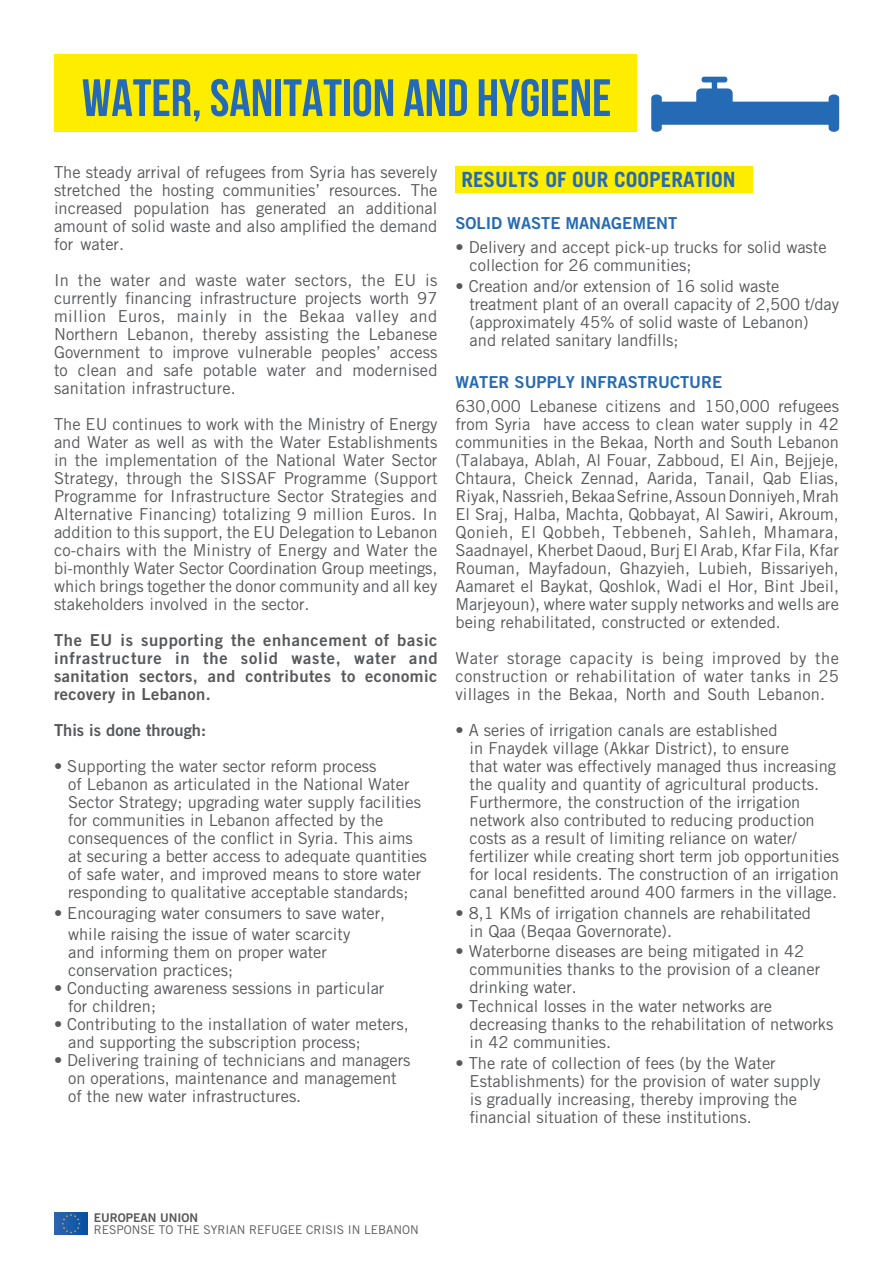
<style>
.page{position:relative;width:893px;height:1263px;background:#fff}
.page>*{position:absolute;margin:0;border:0;box-sizing:border-box;transform-origin:0 0}
.EU_Body_Text{font:700 52.5px "Bebas Neue";color:#246ab4}
.EU_Body_Text-2{font:700 21px "Trade Gothic LT Std";color:#246ab4}
.EU_Body_Text-3{font:16.5px/18px "Trade Gothic LT Std";color:#57585a}
.EU_Body_Text-4{font:16.5px/18px "Trade Gothic LT Std Bd 2";letter-spacing:.025em;color:#57585a;text-align:justify}
.EU_Body_Text-5{font:16.5px "Trade Gothic LT Std Bd 2";color:#246ab4}
.EU_Body_Text-6{font:16.5px "Trade Gothic LT Std Bd 2";color:#57585a}
.EU_Body_Text-7{font:12px "Trade Gothic LT Std";color:#57585a}
.EU_Body_Text-8{font:12px "Trade Gothic LT Std Bd 2";color:#57585a}
</style>
<div class="page">
<div style="left:455px;top:166px;width:298px;height:26px;background:#ffed00"></div>
<div style="left:54px;top:54px;width:582px;height:78px;background:#ffed00"></div>
<svg style="left:651px;top:77px;width:188px;height:55px"></svg>
<img style="left:54px;top:1213px;width:34px;height:21px">
<p class="EU_Body_Text" style="left:82px;top:69px;width:531px">WATER, SANITATION AND HYGIENE</p>
<p class="EU_Body_Text-3" style="left:54px;top:163px;width:385px;text-align:justify">The steady arrival of refugees from Syria has severely stretched the hosting communities’ resources. The increased population has generated an additional amount of solid waste and also amplified the demand for water.</p>
<p class="EU_Body_Text-3" style="left:54px;top:271px;width:385px;text-align:justify">In the water and waste water sectors, the EU is currently financing infrastructure projects worth 97 million Euros, mainly in the Bekaa valley and Northern Lebanon, thereby assisting the Lebanese Government to improve vulnerable peoples’ access to clean and safe potable water and modernised sanitation infrastructure.</p>
<p class="EU_Body_Text-3" style="left:54px;top:415px;width:385px;text-align:justify">The EU continues to work with the Ministry of Energy and Water as well as with the Water Establishments in the implementation of the National Water Sector Strategy, through the SISSAF Programme (Support Programme for Infrastructure Sector Strategies and Alternative Financing) totalizing 9 million Euros. In addition to this support, the EU Delegation to Lebanon co-chairs with the Ministry of Energy and Water the bi-monthly Water Sector Coordination Group meetings, which brings together the donor community and all key stakeholders involved in the sector.</p>
<p class="EU_Body_Text-4" style="left:54px;top:631px;width:385px">The EU is supporting the enhancement of basic infrastructure in the solid waste, water and sanitation sectors, and contributes to economic recovery in Lebanon.</p>
<p class="EU_Body_Text-6" style="left:54px;top:720px;width:154px">This is done through:</p>
<p class="EU_Body_Text-3" style="left:68px;top:757px;width:354px;text-indent:-14px">• Supporting the water sector reform process<br>of Lebanon as articulated in the National Water<br>Sector Strategy; upgrading water supply facilities</p>
<p class="EU_Body_Text-3" style="left:68px;top:811px;width:317px">for communities in Lebanon affected by the</p>
<p class="EU_Body_Text-3" style="left:68px;top:829px;width:346px">consequences of the conflict in Syria. This aims</p>
<p class="EU_Body_Text-3" style="left:68px;top:847px;width:360px">at securing a better access to adequate quantities</p>
<p class="EU_Body_Text-3" style="left:68px;top:865px;width:355px">of safe water, and improved means to store water</p>
<p class="EU_Body_Text-3" style="left:68px;top:883px;width:342px">responding to qualitative acceptable standards;</p>
<p class="EU_Body_Text-3" style="left:68px;top:902px;width:319px;line-height:21px;text-indent:-14px">• Encouraging water consumers to save water, while raising the issue of water scarcity</p>
<p class="EU_Body_Text-3" style="left:68px;top:943px;width:260px">and informing them on proper water conservation practices;</p>
<p class="EU_Body_Text-3" style="left:68px;top:979px;width:318px;text-indent:-14px">• Conducting awareness sessions in particular for children;</p>
<p class="EU_Body_Text-3" style="left:54px;top:1015px;width:356px">• Contributing to the installation of water meters,</p>
<p class="EU_Body_Text-3" style="left:68px;top:1033px;width:294px">and supporting the subscription process;</p>
<p class="EU_Body_Text-3" style="left:54px;top:1051px;width:358px;text-align:center">• Delivering training of technicians and managers on operations, maintenance and management</p>
<p class="EU_Body_Text-3" style="left:68px;top:1087px;width:235px">of the new water infrastructures.</p>
<p class="EU_Body_Text-2" style="left:461px;top:167px;width:276px">RESULTS OF OUR COOPERATION</p>
<p class="EU_Body_Text-5" style="left:455px;top:213px;width:223px">SOLID WASTE MANAGEMENT</p>
<p class="EU_Body_Text-3" style="left:470px;top:238px;width:359px;text-indent:-14px">• Delivery and accept pick-up trucks for solid waste collection for 26 communities;</p>
<p class="EU_Body_Text-3" style="left:455px;top:277px;width:325px">• Creation and/or extension of 16 solid waste</p>
<p class="EU_Body_Text-3" style="left:470px;top:295px;width:371px">treatment plant of an overall capacity of 2,500 t/day (approximately 45% of solid waste of Lebanon) and related sanitary landfills;</p>
<p class="EU_Body_Text-5" style="left:455px;top:372px;width:268px">WATER SUPPLY INFRASTRUCTURE</p>
<p class="EU_Body_Text-3" style="left:455px;top:397px;width:385px;text-align:justify">630,000 Lebanese citizens and 150,000 refugees from Syria have access to clean water supply in 42 communities in the Bekaa, North and South Lebanon (Talabaya, Ablah, Al Fouar, Zabboud, El Ain, Bejjeje, Chtaura, Cheick Zennad, Aarida, Tanail, Qab Elias, Riyak, Nassrieh, Bekaa Sefrine, Assoun Donniyeh, Mrah El Sraj, Halba, Machta, Qobbayat, Al Sawiri, Akroum, Qonieh, El Qobbeh, Tebbeneh, Sahleh, Mhamara, Saadnayel, Kherbet Daoud, Burj El Arab, Kfar Fila, Kfar Rouman, Mayfadoun, Ghazyieh, Lubieh, Bissariyeh, Aamaret el Baykat, Qoshlok, Wadi el Hor, Bint Jbeil, Marjeyoun), where water supply networks and wells are being rehabilitated, constructed or extended.</p>
<p class="EU_Body_Text-3" style="left:455px;top:649px;width:385px;text-align:justify">Water storage capacity is being improved by the construction or rehabilitation of water tanks in 25 villages in the Bekaa, North and South Lebanon.</p>
<p class="EU_Body_Text-3" style="left:470px;top:721px;width:368px;text-indent:-14px">• A series of irrigation canals are established<br>in Fnaydek village (Akkar District), to ensure<br>that water was effectively managed thus increasing</p>
<p class="EU_Body_Text-3" style="left:470px;top:775px;width:351px">the quality and quantity of agricultural products.</p>
<p class="EU_Body_Text-3" style="left:470px;top:793px;width:332px">Furthermore, the construction of the irrigation</p>
<p class="EU_Body_Text-3" style="left:470px;top:811px;width:347px">network also contributed to reducing production</p>
<p class="EU_Body_Text-3" style="left:470px;top:829px;width:329px">costs as a result of limiting reliance on water/</p>
<p class="EU_Body_Text-3" style="left:469px;top:847px;width:371px">fertilizer while creating short term job opportunities</p>
<p class="EU_Body_Text-3" style="left:470px;top:865px;width:371px">for local residents. The construction of an irrigation</p>
<p class="EU_Body_Text-3" style="left:470px;top:883px;width:369px">canal benefitted around 400 farmers in the village.</p>
<p class="EU_Body_Text-3" style="left:470px;top:904px;width:343px;text-indent:-14px">• 8,1 KMs of irrigation channels are rehabilitated in Qaa (Beqaa Governorate).</p>
<p class="EU_Body_Text-3" style="left:470px;top:941px;width:352px;text-indent:-14px">• Waterborne diseases are being mitigated in 42 communities thanks to the provision of a cleaner drinking water.</p>
<p class="EU_Body_Text-3" style="left:470px;top:997px;width:365px;text-indent:-14px">• Technical losses in the water networks are decreasing thanks to the rehabilitation of networks in 42 communities.</p>
<p class="EU_Body_Text-3" style="left:455px;top:1054px;width:322px">• The rate of collection of fees (by the Water</p>
<p class="EU_Body_Text-3" style="left:470px;top:1072px;width:353px">Establishments) for the provision of water supply is gradually increasing, thereby improving the</p>
<p class="EU_Body_Text-3" style="left:470px;top:1108px;width:283px">financial situation of these institutions.</p>
<p class="EU_Body_Text-8" style="left:94px;top:1210px;width:106px">EUROPEAN UNION</p>
<p class="EU_Body_Text-7" style="left:94px;top:1222px;width:326px">RESPONSE TO THE SYRIAN REFUGEE CRISIS IN LEBANON</p>
</div>
